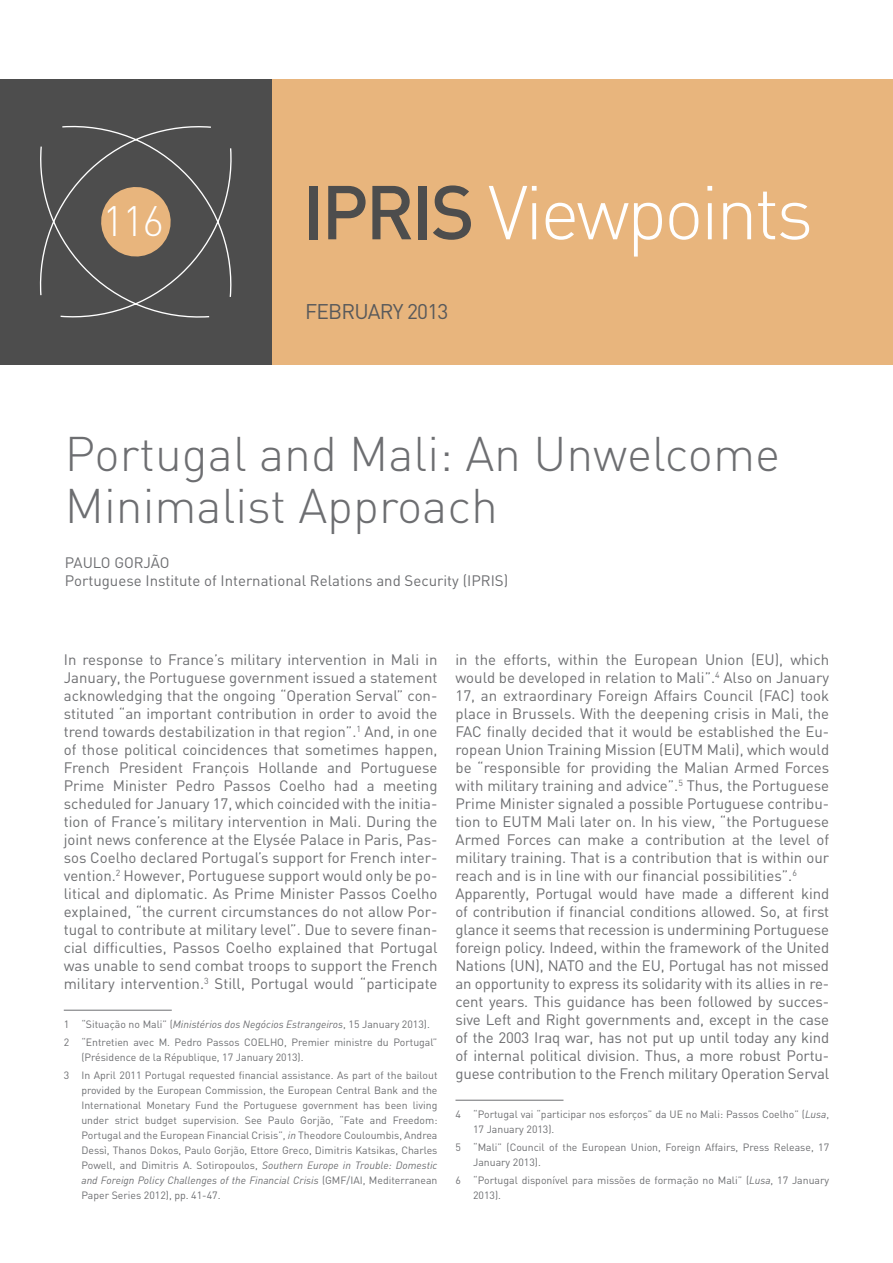
<style>
.page{position:relative;width:893px;height:1263px;background:#fff}
.page>*{position:absolute;margin:0;border:0;box-sizing:border-box;transform-origin:0 0}
.t1{font:300 75px "DIN";letter-spacing:-.04em;color:#fff}
.t2{font:300 48px/52.5px "DIN";color:#6d6e71}
.t3{font:300 42px "DIN";color:#fff}
.t4{font:21px "DIN";letter-spacing:-.04em;color:#58595b}
.t5{font:15px/18px "DIN";letter-spacing:-.005em;color:#6d6e71}
.t6{font:10.5px/15px "DIN";color:#6d6e71}
.s1{font-weight:500;color:#4d4d4d}
.s2{font-style:italic}
</style>
<div class="page">
<div style="left:269px;top:79px;width:624px;height:286px;background:#e8b57d"></div>
<div style="left:0;top:79px;width:272px;height:286px;background:#4d4d4d"></div>
<svg style="left:39px;top:125px;width:193px;height:193px"></svg>
<hr style="left:64px;top:1010px;width:108px;height:1px;background:#6d6e71">
<hr style="left:455px;top:1100px;width:108px;height:1px;background:#6d6e71">
<h3 class="t3" style="left:103px;top:195px;width:63px">116</h3>
<h1 class="t1" style="left:302px;top:166px;width:513px"><span class="s1">IPRIS</span> Viewpoints</h1>
<h3 class="t4" style="left:305px;top:298px;width:145px">FEBRUARY 2013</h3>
<h2 class="t2" style="left:65px;top:427px;width:717px">Portugal and Mali: An Unwelcome<br>Minimalist Approach</h2>
<p class="t5" style="left:65px;top:553px;width:445px">PAULO GORJÃO<br>Portuguese Institute of International Relations and Security (IPRIS)</p>
<p class="t5" style="left:64px;top:650px;width:375px;text-align:justify">In response to France’s military intervention in Mali in January, the Portuguese government issued a statement acknowledging that the ongoing “Operation Serval” con&shy;stituted “an important contribution in order to avoid the trend towards destabilization in that region”.<sup>1</sup> And, in one of those political coincidences that sometimes happen, French President François Hollande and Portuguese Prime Minister Pedro Passos Coelho had a meeting scheduled for January 17, which coincided with the initia&shy;tion of France’s military intervention in Mali. During the joint news conference at the Elysée Palace in Paris, Pas&shy;sos Coelho declared Portugal’s support for French inter&shy;vention.<sup>2</sup> However, Portuguese support would only be po&shy;litical and diplomatic. As Prime Minister Passos Coelho explained, “the current circumstances do not allow Por&shy;tugal to contribute at military level”. Due to severe finan&shy;cial difficulties, Passos Coelho explained that Portugal was unable to send combat troops to support the French military intervention.<sup>3</sup> Still, Portugal would “participate</p>
<p class="t6" style="left:64px;top:1015px;width:375px;line-height:18px">1 “Situação no Mali” (<span class="s2">Ministérios dos Negócios Estrangeiros</span>, 15 January 2013).<br>2 “Entretien avec M. Pedro Passos COELHO, Premier ministre du Portugal”</p>
<p class="t6" style="left:64px;top:1048px;width:375px;line-height:18px;text-indent:18px">(Présidence de la République, 17 January 2013).<br>3 In April 2011 Portugal requested financial assistance. As part of the bailout</p>
<p class="t6" style="left:81px;top:1083px;width:358px;text-align:justify">provided by the European Commission, the European Central Bank and the International Monetary Fund the Portuguese government has been living under strict budget supervision. See Paulo Gorjão, “Fate and Freedom:<br>Portugal and the European Financial Crisis”, <span class="s2">in</span> Theodore Couloumbis, Andrea Dessì, Thanos Dokos, Paulo Gorjão, Ettore Greco, Dimitris Katsikas, Charles Powell, and Dimitris A. Sotiropoulos, <span class="s2">Southern Europe in Trouble: Domestic and Foreign Policy Challenges of the Financial Crisis</span> (GMF/IAI, Mediterranean Paper Series 2012), pp. 41-47.</p>
<p class="t5" style="left:455px;top:650px;width:375px">in the efforts, within the European Union (EU), which would be developed in relation to Mali”.<sup>4</sup> Also on January 17, an extraordinary Foreign Affairs Council (FAC) took place in Brussels. With the deepening crisis in Mali, the FAC finally decided that it would be established the Eu&shy;ropean Union Training Mission (EUTM Mali), which would be “responsible for providing the Malian Armed Forces with military training and advice”.<sup>5</sup> Thus, the Portuguese Prime Minister signaled a possible Portuguese contribu&shy;tion to EUTM Mali later on. In his view, “the Portuguese Armed Forces can make a contribution at the level of military training. That is a contribution that is within our reach and is in line with our financial possibilities”.<sup>6<br></sup>Apparently, Portugal would have made a different kind of contribution if financial conditions allowed. So, at first glance it seems that recession is undermining Portuguese foreign policy. Indeed, within the framework of the United Nations (UN), NATO and the EU, Portugal has not missed an opportunity to express its solidarity with its allies in re&shy;cent years. This guidance has been followed by succes&shy;sive Left and Right governments and, except in the case of the 2003 Iraq war, has not put up until today any kind of internal political division. Thus, a more robust Portu&shy;guese contribution to the French military Operation Serval</p>
<p class="t6" style="left:473px;top:1107px;width:358px;text-indent:-18px">4 “Portugal vai “participar nos esforços” da UE no Mali: Passos Coelho” (<span class="s2">Lusa</span>,<br>17 January 2013).</p>
<p class="t6" style="left:473px;top:1140px;width:358px;text-indent:-18px">5 “Mali” (Council of the European Union, Foreign Affairs, Press Release, 17<br>January 2013).</p>
<p class="t6" style="left:473px;top:1173px;width:358px;text-indent:-18px">6 “Portugal disponível para missões de formação no Mali” (<span class="s2">Lusa</span>, 17 January<br>2013).</p>
</div>
